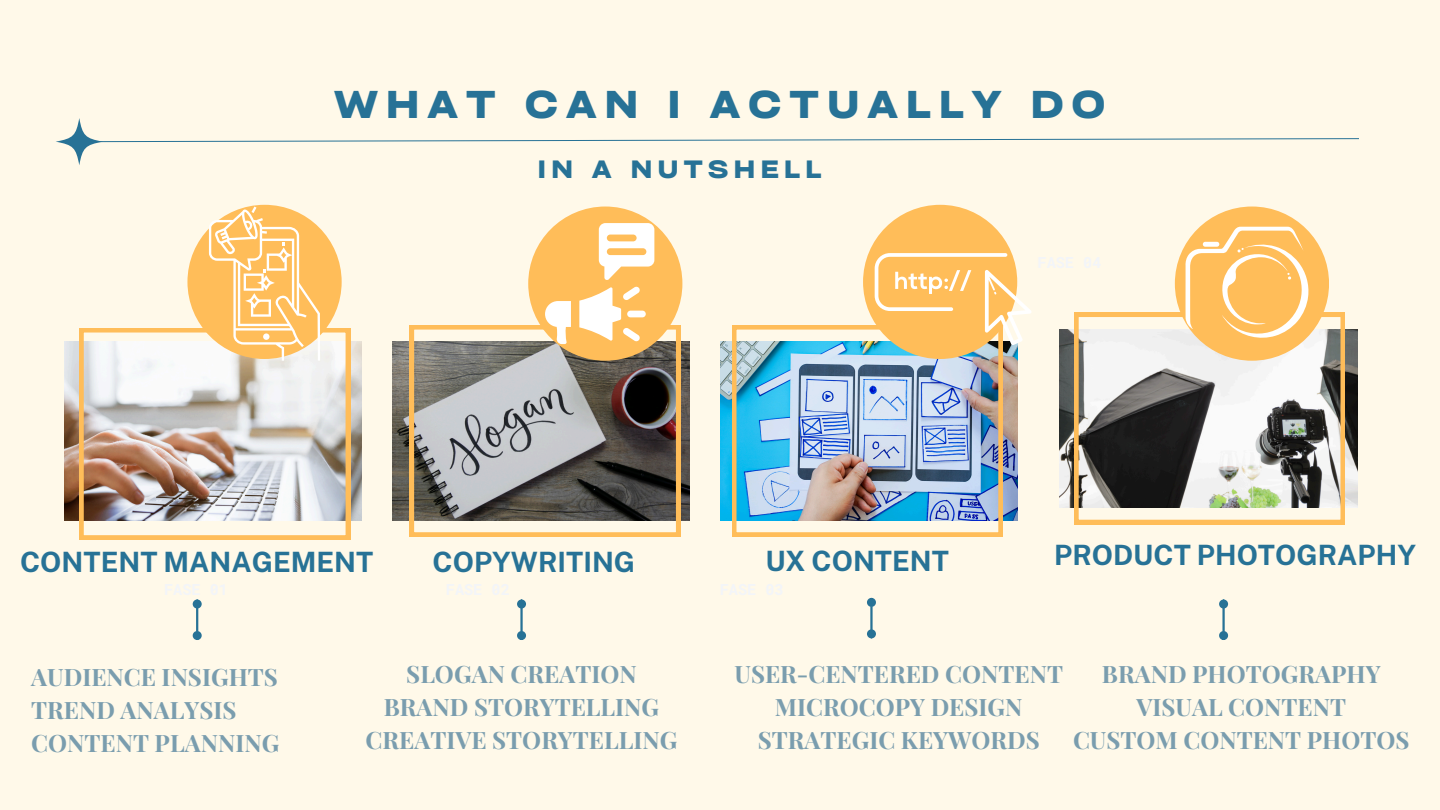
<style>
.page{position:relative;width:1440px;height:810px;background:#fff9e9}
.page>*{position:absolute;margin:0;border:0;box-sizing:border-box;transform-origin:0 0}
.t1{font:700 expanded 37.1px "Cy Grotesk";letter-spacing:.225em;color:#277296}
.t2{font:700 28px "Public Sans";color:#277296}
.t3{font:700 24px/33px "Playfair Display";color:#7a9dae;text-align:center}
.t4{font:700 expanded 24px "Cy Grotesk";letter-spacing:.225em;color:#277296}
</style>
<div class="page">
<svg style="left:103px;top:138px;width:1256px;height:4px"></svg>
<img style="left:64px;top:342px;width:298px;height:178px">
<img style="left:392px;top:342px;width:298px;height:178px">
<img style="left:720px;top:342px;width:298px;height:178px">
<img style="left:79px;top:328px;width:271px;height:212px">
<svg style="left:56px;top:118px;width:47px;height:47px"></svg>
<img style="left:1060px;top:329px;width:297px;height:179px">
<div style="left:187px;top:205px;width:155px;height:154px;background:#ffbd59;border-radius:50%"></div>
<svg style="left:209px;top:207px;width:111px;height:154px"></svg>
<hr style="left:870px;top:606px;width:3px;height:24px;background:#277296">
<div style="left:868px;top:599px;width:7px;height:7px;background:#277296;border-radius:50%"></div>
<div style="left:867px;top:598px;width:9px;height:9px;border:2px solid #277296;border-radius:50%"></div>
<div style="left:868px;top:631px;width:7px;height:6px;background:#277296;border-radius:50%"></div>
<div style="left:867px;top:629px;width:9px;height:9px;border:2px solid #277296;border-radius:50%"></div>
<hr style="left:520px;top:608px;width:3px;height:24px;background:#277296">
<div style="left:518px;top:601px;width:7px;height:6px;background:#277296;border-radius:50%"></div>
<div style="left:517px;top:600px;width:9px;height:9px;border:2px solid #277296;border-radius:50%"></div>
<div style="left:518px;top:632px;width:7px;height:7px;background:#277296;border-radius:50%"></div>
<div style="left:517px;top:631px;width:9px;height:9px;border:2px solid #277296;border-radius:50%"></div>
<hr style="left:196px;top:608px;width:2px;height:24px;background:#277296">
<div style="left:194px;top:601px;width:7px;height:6px;background:#277296;border-radius:50%"></div>
<div style="left:193px;top:600px;width:9px;height:9px;border:2px solid #277296;border-radius:50%"></div>
<div style="left:194px;top:632px;width:7px;height:7px;background:#277296;border-radius:50%"></div>
<div style="left:193px;top:631px;width:9px;height:9px;border:2px solid #277296;border-radius:50%"></div>
<hr style="left:1222px;top:608px;width:3px;height:24px;background:#277296">
<div style="left:1220px;top:601px;width:7px;height:6px;background:#277296;border-radius:50%"></div>
<div style="left:1219px;top:600px;width:9px;height:9px;border:2px solid #277296;border-radius:50%"></div>
<div style="left:1220px;top:632px;width:7px;height:7px;background:#277296;border-radius:50%"></div>
<div style="left:1219px;top:631px;width:9px;height:9px;border:2px solid #277296;border-radius:50%"></div>
<svg style="left:410px;top:325px;width:270px;height:212px;background:#8e887f"></svg>
<div style="left:528px;top:207px;width:154px;height:154px;background:#ffbd59;border-radius:50%"></div>
<svg style="left:545px;top:301px;width:26px;height:43px"></svg>
<svg style="left:579px;top:223px;width:75px;height:119px"></svg>
<img style="left:732px;top:325px;width:271px;height:212px">
<div style="left:863px;top:205px;width:154px;height:154px;background:#ffbd59;border-radius:50%"></div>
<svg style="left:875px;top:253px;width:156px;height:92px"></svg>
<svg style="left:1074px;top:313px;width:271px;height:211px"></svg>
<div style="left:1175px;top:207px;width:154px;height:154px;background:#ffbd59;border-radius:50%"></div>
<svg style="left:1185px;top:227px;width:125px;height:114px"></svg>
<div style="left:1203px;top:242px;width:16px;height:5px;background:#fff;border-radius:2px"></div>
<p class="t1" style="left:334px;top:81px;width:772px">WHAT CAN I ACTUALLY DO</p>
<p class="t4" style="left:538px;top:154px;width:285px">IN A NUTSHELL</p>
<h3 class="t2" style="left:20px;top:546px;width:355px">CONTENT MANAGEMENT</h3>
<p class="t2" style="left:433px;top:546px;width:204px">COPYWRITING</p>
<p class="t3" style="left:31px;top:659px;width:250px;text-align:left">AUDIENCE INSIGHTS<br>TREND ANALYSIS<br>CONTENT PLANNING</p>
<p class="t3" style="left:366px;top:656px;width:313px">SLOGAN CREATION<br>BRAND STORYTELLING<br>CREATIVE STORYTELLING</p>
<h2 class="t2" style="left:765px;top:544px;width:185px">UX CONTENT</h2>
<p class="t2" style="left:1054px;top:539px;width:363px">PRODUCT PHOTOGRAPHY</p>
<h2 class="t3" style="left:734px;top:656px;width:330px">USER-CENTERED CONTENT<br>MICROCOPY DESIGN<br>STRATEGIC KEYWORDS</h2>
<p class="t3" style="left:1073px;top:656px;width:338px">BRAND PHOTOGRAPHY<br>VISUAL CONTENT<br>CUSTOM CONTENT PHOTOS</p>
</div>
